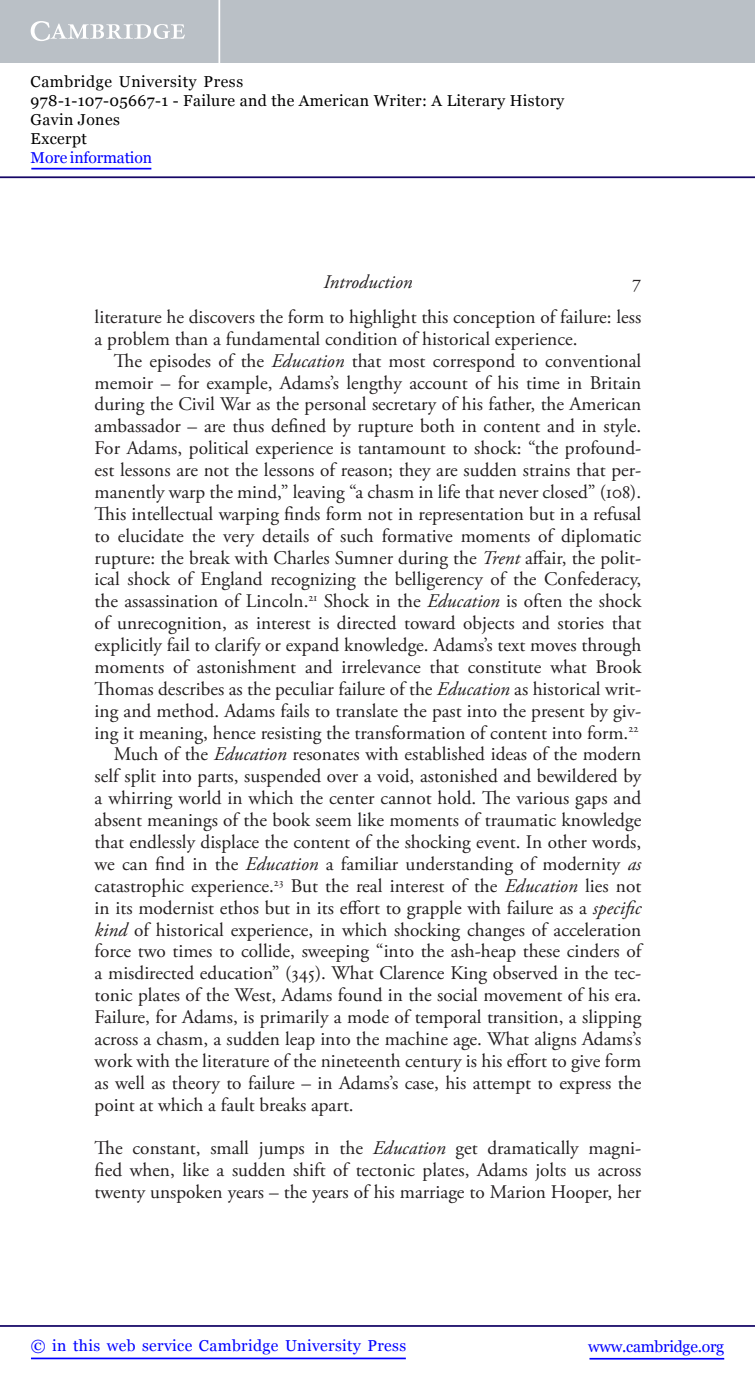
<style>
.page{position:relative;width:755px;height:1385px;background:#fff}
.page>*{position:absolute;margin:0;border:0;box-sizing:border-box;transform-origin:0 0}
.t1{font:19.25px/21.9px "Adobe Garamond Pro";color:#231f20;text-align:right}
.t2{font:italic 19.25px "Adobe Garamond Pro";color:#231f20}
.t3{font:15.75px/18.9px "Georgia";letter-spacing:.025em;color:#000}
.t4{font:15.75px "Georgia";letter-spacing:.025em;color:#00f}
.t5{font:15.75px "Georgia";letter-spacing:-.015em;color:#00f}
.t6{font:15.75px "Georgia";letter-spacing:-.01em;color:#00f}
.s1{font-style:italic}
</style>
<div class="page">
<hr style="left:589px;top:1358px;width:134px;height:1px;background:#00f">
<hr style="left:0;top:1325px;width:754px;height:2px;background:#150666">
<hr style="left:31px;top:1357px;width:374px;height:2px;background:#00f">
<div style="left:0;top:0;width:754px;height:63px;background:#bac0c6"></div>
<svg style="left:31px;top:21px;width:154px;height:20px"></svg>
<hr style="left:218px;top:0;width:2px;height:63px;background:#fff">
<hr style="left:0;top:176px;width:754px;height:2px;background:#150666">
<hr style="left:31px;top:168px;width:120px;height:1px;background:#00f">
<p class="t3" style="left:31px;top:72px;width:535px">Cambridge University Press<br>978-1-107-05667-1 - Failure and the American Writer: A Literary History<br>Gavin Jones<br>Excerpt</p>
<p class="t6" style="left:31px;top:148px;width:123px">More information</p>
<p class="t2" style="left:323px;top:274px;width:90px">Introduction</p>
<p class="t1" style="left:95px;top:266px;width:548px;line-height:35px">7<br>literature he discovers the form to highlight this conception of failure: less</p>
<p class="t1" style="left:95px;top:329px;width:484px">a p roblem than a fundamental condition of historical experience.</p>
<p class="t1" style="left:114px;top:351px;width:528px">The episodes of the <span class="s1">Education</span> that most correspond to conventional</p>
<p class="t1" style="left:95px;top:373px;width:548px">memoir – for example, Adams’s lengthy account of his time in Britain</p>
<p class="t1" style="left:95px;top:395px;width:547px">during the Civil War as the personal secretary of his father, the American</p>
<p class="t1" style="left:95px;top:417px;width:547px">ambassador – are thus defined by rupture both in content and in style.</p>
<p class="t1" style="left:95px;top:439px;width:548px">For Adams, political experience is tantamount to shock : “the profound-</p>
<p class="t1" style="left:95px;top:461px;width:548px">est lessons are not the lessons of reason; they are sudden strains that per-</p>
<p class="t1" style="left:95px;top:483px;width:547px">manently warp the mind,” leaving “a chasm in life that never closed” (108).</p>
<p class="t1" style="left:95px;top:504px;width:548px">This intellectual warping finds form not in representation but in a refusal</p>
<p class="t1" style="left:95px;top:526px;width:548px">to elucidate the very details of such formative moments of diplomatic</p>
<p class="t1" style="left:95px;top:548px;width:547px">rupture: the break with Charles Sumner during the <span class="s1">Trent</span> affair, the polit-</p>
<p class="t1" style="left:95px;top:570px;width:548px">ical shock of England recognizing the belligerency of the Confederacy,</p>
<p class="t1" style="left:95px;top:592px;width:548px">the assassination of Lincoln. <sup>21</sup> Shock in the <span class="s1">Education</span> is often the shock</p>
<p class="t1" style="left:95px;top:614px;width:548px">of unrecognition, as interest is directed toward objects and stories that</p>
<p class="t1" style="left:95px;top:636px;width:547px">explicitly fail to clarify or expand knowledge . Adams’s text moves through</p>
<p class="t1" style="left:95px;top:658px;width:548px">moments of astonishment and irrelevance that constitute what Brook</p>
<p class="t1" style="left:95px;top:679px;width:547px">Thomas describes as the peculiar failure of the <span class="s1">Education</span> as historical writ-</p>
<p class="t1" style="left:95px;top:701px;width:548px">ing and method. Adams fails to translate the past into the present by giv-</p>
<p class="t1" style="left:95px;top:723px;width:545px">ing it meaning, hence resisting the transformation of content into form. <sup>22</sup></p>
<p class="t1" style="left:114px;top:745px;width:528px">Much of the <span class="s1">Education</span> resonates with established ideas of the modern</p>
<p class="t1" style="left:95px;top:767px;width:548px">self split into parts, suspended over a void, astonished and bewildered by</p>
<p class="t1" style="left:95px;top:789px;width:548px">a whirring world in which the center cannot hold. The various gaps and</p>
<p class="t1" style="left:95px;top:811px;width:548px">absent meanings of the book seem like moments of traumatic knowledge</p>
<p class="t1" style="left:95px;top:833px;width:548px">that endlessly displace the content of the shocking event. In other words,</p>
<p class="t1" style="left:95px;top:854px;width:547px">we can find in the <span class="s1">Education</span> a familiar understanding of modernity <span class="s1">as</span></p>
<p class="t1" style="left:95px;top:876px;width:548px">catastrophic experience. <sup>23</sup> But the real interest of the <span class="s1">Education</span> lies not</p>
<p class="t1" style="left:95px;top:898px;width:547px">in its modernist ethos but in its effort to grapple with failure as a <span class="s1">specific</span></p>
<p class="t1" style="left:95px;top:920px;width:548px"><span class="s1">kind</span> of historical experience, in which shocking changes of acceleration</p>
<p class="t1" style="left:95px;top:942px;width:548px">force two times to collide, sweeping “into the ash-heap these cinders of</p>
<p class="t1" style="left:95px;top:964px;width:547px">a misdirected education” (345). What Clarence King observed in the tec-</p>
<p class="t1" style="left:95px;top:986px;width:548px">tonic plates of the West, Adams found in the social movement of his era.</p>
<p class="t1" style="left:95px;top:1008px;width:548px">Failure, for Adams, is primarily a mode of temporal transition, a slipping</p>
<p class="t1" style="left:95px;top:1029px;width:548px">across a chasm, a sudden leap into the machine age. What aligns Adams’s</p>
<p class="t1" style="left:95px;top:1051px;width:548px">work with the literature of the nineteenth century is his effort to give form</p>
<p class="t1" style="left:95px;top:1073px;width:547px">as well as theory to failure – in Adams’s case, his attempt to express the</p>
<p class="t1" style="left:95px;top:1095px;width:260px">point at which a fault breaks apart.</p>
<p class="t1" style="left:95px;top:1139px;width:548px;text-align:justify">The constant, small jumps in the <span class="s1">Education</span> get dramatically magni&shy;fied when, like a sudden shift of tectonic plates, Adams jolts us across twenty unspoken years – the years of his marriage to Marion Hooper , her</p>
<p class="t4" style="left:31px;top:1337px;width:376px">© in this web service Cambridge University Press</p>
<p class="t5" style="left:587px;top:1337px;width:137px">www.cambridge.org</p>
</div>
